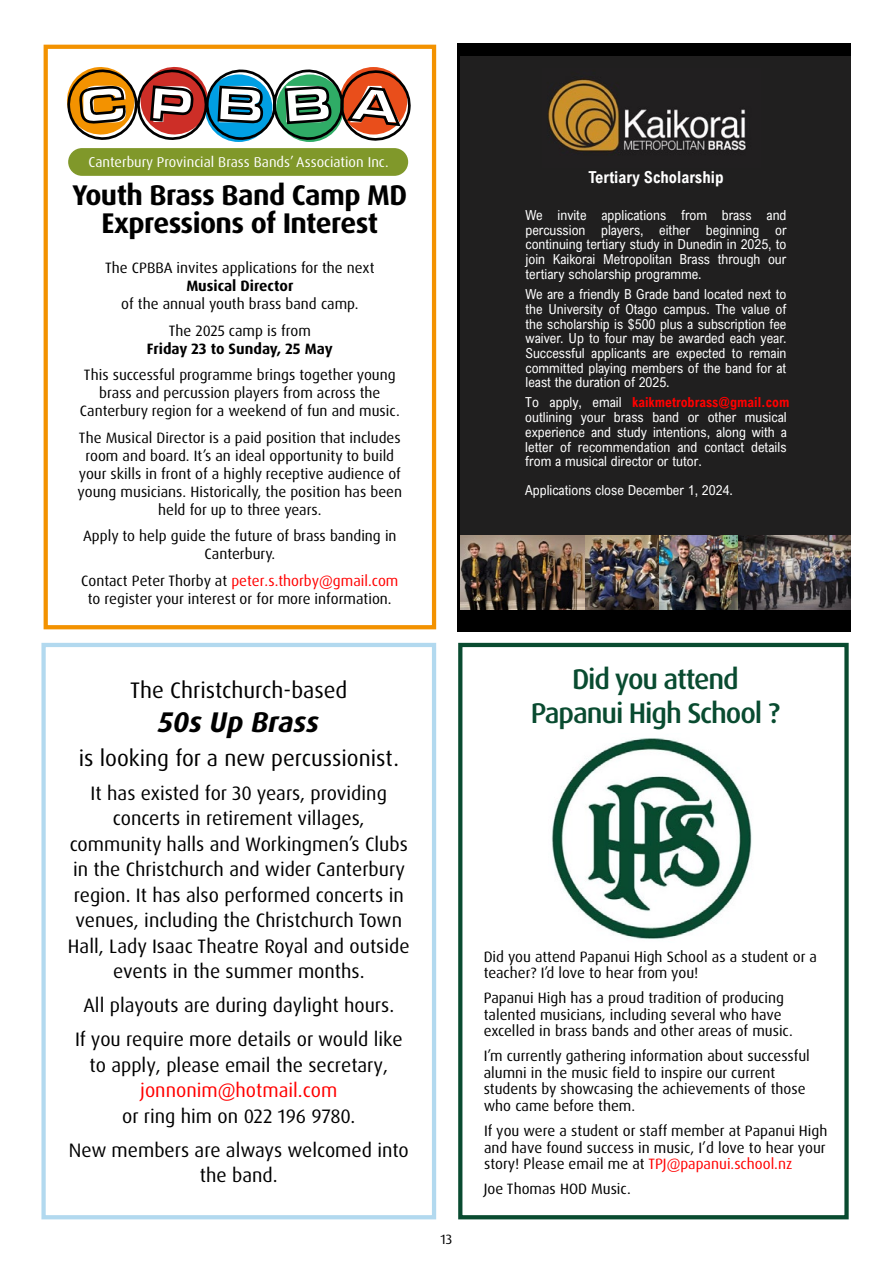
<style>
.page{position:relative;width:893px;height:1263px;background:#fff}
.page>*{position:absolute;margin:0;border:0;box-sizing:border-box;transform-origin:0 0}
.t1{font:700 28.5px/28px "Dax Pro";letter-spacing:-.02em;color:#000;text-align:center}
.t2{font:500 28.5px/34.5px "Dax Pro";letter-spacing:-.04em;color:#094b30;text-align:center}
.t3{font:italic 700 28.5px "Dax Pro";color:#000}
.t4{font:22.5px "Dax Pro";color:#000}
.t5{font:19.5px/25.5px "Dax Pro";color:#000;text-align:center}
.t6{font:19.5px "Dax Pro";color:#f00}
.t7{font:700 16.5px "Arial Nova Cond";color:#fff}
.t8{font:15px/16.5px "Dax Pro";color:#000;text-align:center}
.t9{font:700 15px "Dax Pro";color:#000}
.t10{font:14.25px "Dax Pro";color:#fff}
.t11{font:13.8px/14.7px "Arial Nova Cond";color:#fff;text-align:justify}
.t12{font:13.5px "Dax Pro";color:#000}
.s1{color:#f00}
.s2{font-weight:700;color:#f00}
</style>
<div class="page">
<img style="left:551px;top:738px;width:201px;height:201px">
<div style="left:457px;top:43px;width:393px;height:588px;background:#000"></div>
<div style="left:460px;top:56px;width:390px;height:554px;background:#201f1f"></div>
<img style="left:460px;top:536px;width:279px;height:74px">
<img style="left:739px;top:536px;width:111px;height:74px">
<img style="left:548px;top:79px;width:199px;height:73px">
<div style="left:458px;top:643px;width:391px;height:576px;border:4px solid #094b30"></div>
<div style="left:41px;top:643px;width:395px;height:576px;border:4px solid #b2d9ef"></div>
<div style="left:44px;top:45px;width:392px;height:584px;border:4px solid #f39200"></div>
<svg style="left:66px;top:67px;width:345px;height:75px"></svg>
<div style="left:68px;top:148px;width:340px;height:28px;background:#80982a;border-radius:14px"></div>
<p class="t10" style="left:88px;top:153px;width:302px">Canterbury Provincial Brass Bands’ Association Inc.</p>
<h1 class="t1" style="left:73px;top:182px;width:336px">Youth Brass Band Camp MD<br>Expressions of Interest</h1>
<p class="t8" style="left:105px;top:260px;width:271px">The CPBBA invites applications for the next</p>
<p class="t9" style="left:186px;top:276px;width:109px">Musical Director</p>
<p class="t8" style="left:121px;top:291px;width:239px;line-height:26.5px">of the annual youth brass band camp.<br>The 2025 camp is from</p>
<p class="t9" style="left:147px;top:339px;width:187px">Friday 23 to Sunday, 25 May</p>
<p class="t8" style="left:80px;top:366px;width:321px;line-height:18px">This successful programme brings together young brass and percussion players from across the<br>Canterbury region for a weekend of fun and music.</p>
<p class="t8" style="left:78px;top:429px;width:326px;line-height:18px">The Musical Director is a paid position that includes room and board. It’s an ideal opportunity to build your skills in front of a highly receptive audience of young musicians. Historically, the position has been held for up to three years.</p>
<p class="t8" style="left:83px;top:527px;width:315px;line-height:18px">Apply to help guide the future of brass banding in<br>Canterbury.</p>
<p class="t8" style="left:81px;top:572px;width:319px;line-height:18px">Contact Peter Thorby at <span class="s1">peter.s.thorby@gmail.com </span>to register your interest or for more information.</p>
<h2 class="t4" style="left:130px;top:675px;width:219px">The Christchurch-based</h2>
<h1 class="t3" style="left:159px;top:703px;width:162px">50s Up Brass</h1>
<h2 class="t4" style="left:79px;top:743px;width:322px">is looking for a new percussionist.</h2>
<p class="t5" style="left:68px;top:780px;width:343px">It has existed for 30 years, providing concerts in retirement villages, community halls and Workingmen’s Clubs in the Christchurch and wider Canterbury region. It has also performed concerts in venues, including the Christchurch Town Hall, Lady Isaac Theatre Royal and outside events in the summer months.</p>
<h3 class="t5" style="left:75px;top:988px;width:329px;line-height:34px">All playouts are during daylight hours.<br>If you require more details or would like</h3>
<h3 class="t5" style="left:89px;top:1052px;width:300px">to apply, please email the secretary,</h3>
<h3 class="t6" style="left:140px;top:1078px;width:199px">jonnonim@hotmail.com</h3>
<h3 class="t5" style="left:69px;top:1099px;width:342px;line-height:34px">or ring him on 022 196 9780.<br>New members are always welcomed into</h3>
<h3 class="t5" style="left:200px;top:1163px;width:79px">the band.</h3>
<p class="t7" style="left:588px;top:166px;width:137px">Tertiary Scholarship</p>
<p class="t11" style="left:525px;top:207px;width:263px">We invite applications from brass and percussion players, either beginning or continuing tertiary study in Dunedin in 2025, to join Kaikorai Metropolitan Brass through our tertiary scholarship programme.</p>
<p class="t11" style="left:525px;top:287px;width:262px">We are a friendly B Grade band located next to the University of Otago campus. The value of the scholarship is $500 plus a subscription fee waiver. Up to four may be awarded each year.<br>Successful applicants are expected to remain committed playing members of the band for at least the duration of 2025.</p>
<p class="t11" style="left:525px;top:395px;width:266px;text-align:left">To apply, email <span class="s2">kaikmetrobrass@gmail.com </span>outlining your brass band or other musical experience and study intentions, along with a letter of recommendation and contact details from a musical director or tutor.</p>
<p class="t11" style="left:525px;top:482px;width:209px">Applications close December 1, 2024.</p>
<h1 class="t2" style="left:531px;top:662px;width:251px">Did you attend<br>Papanui High School ?</h1>
<p class="t12" style="left:441px;top:1230px;width:13px">13</p>
<p class="t8" style="left:484px;top:948px;width:335px;text-align:left">Did you attend Papanui High School as a student or a teacher? I’d love to hear from you!</p>
<p class="t8" style="left:484px;top:990px;width:311px;text-align:left">Papanui High has a proud tradition of producing talented musicians, including several who have excelled in brass bands and other areas of music.</p>
<p class="t8" style="left:484px;top:1048px;width:328px;text-align:left">I’m currently gathering information about successful alumni in the music field to inspire our current students by showcasing the achievements of those who came before them.</p>
<p class="t8" style="left:484px;top:1123px;width:345px;text-align:justify">If you were a student or staff member at Papanui High and have found success in music, I’d love to hear your story! Please email me at <span class="s1">TPJ@papanui.school.nz</span></p>
<p class="t8" style="left:484px;top:1180px;width:149px">Joe Thomas HOD Music.</p>
</div>
